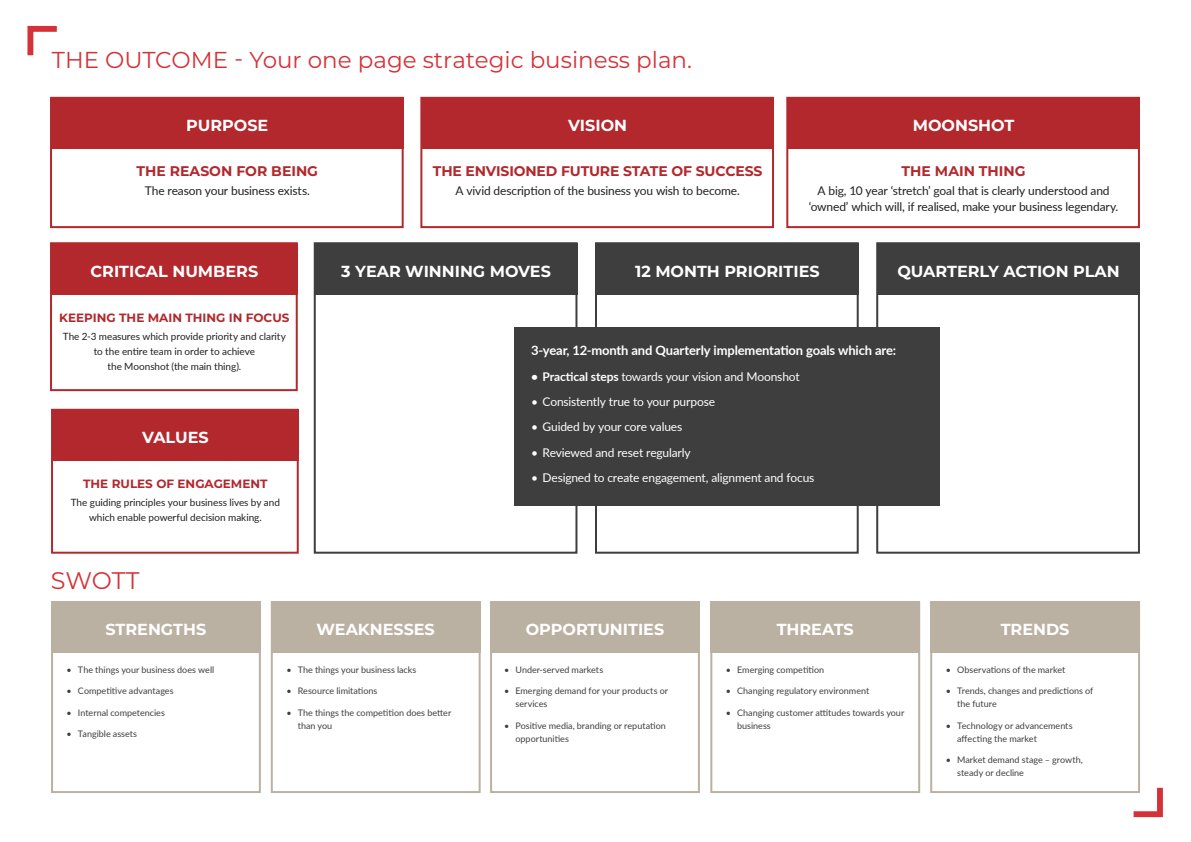
<style>
.page{position:relative;width:1191px;height:842px;background:#fff}
.page>*{position:absolute;margin:0;border:0;box-sizing:border-box;transform-origin:0 0}
.t1{font:24px "Montserrat";letter-spacing:-.005em;color:#d43238}
.t2{font:23px "Montserrat";color:#d43238}
.t3{font:700 16px "Montserrat";color:#fff}
.t4{font:700 14px "Montserrat";letter-spacing:-.01em;color:#b2282d}
.t5{font:700 13px "Lato";letter-spacing:-.01em;color:#fff}
.t6{font:12px/16px "Lato";letter-spacing:-.015em;color:#231f20;text-align:center}
.t7{font:12px "Lato";letter-spacing:-.015em;color:#fff}
.t8{font:700 12px "Montserrat";color:#b2282d}
.t9{font:10px/15px "Lato";letter-spacing:-.005em;color:#231f20;text-align:center}
.t10{font:9px/13px "Lato";color:#3e3e3f}
.s1{font-weight:700}
</style>
<div class="page">
<div style="left:50px;top:97px;width:354px;height:131px;border:2px solid #b2282d"></div>
<div style="left:50px;top:242px;width:248px;height:149px;border:2px solid #b2282d"></div>
<div style="left:51px;top:409px;width:248px;height:145px;border:2px solid #b2282d"></div>
<div style="left:51px;top:601px;width:210px;height:192px;border:2px solid #bbb1a3"></div>
<div style="left:271px;top:601px;width:209px;height:192px;border:2px solid #bbb1a3"></div>
<div style="left:490px;top:601px;width:210px;height:192px;border:2px solid #bbb1a3"></div>
<div style="left:710px;top:601px;width:210px;height:192px;border:2px solid #bbb1a3"></div>
<div style="left:930px;top:601px;width:210px;height:192px;border:2px solid #bbb1a3"></div>
<div style="left:420px;top:97px;width:354px;height:131px;border:2px solid #b2282d"></div>
<div style="left:786px;top:97px;width:354px;height:131px;border:2px solid #b2282d"></div>
<svg style="left:27px;top:26px;width:30px;height:29px"></svg>
<svg style="left:1133px;top:788px;width:29px;height:29px"></svg>
<div style="left:51px;top:98px;width:353px;height:51px;background:#b2282d"></div>
<div style="left:51px;top:243px;width:247px;height:51px;background:#b2282d"></div>
<div style="left:314px;top:242px;width:263px;height:312px;border:2px solid #3e3e3f"></div>
<div style="left:315px;top:243px;width:262px;height:51px;background:#3e3e3f"></div>
<div style="left:596px;top:243px;width:262px;height:51px;background:#3e3e3f"></div>
<div style="left:876px;top:242px;width:264px;height:312px;border:2px solid #3e3e3f"></div>
<div style="left:877px;top:243px;width:263px;height:51px;background:#3e3e3f"></div>
<div style="left:52px;top:410px;width:247px;height:51px;background:#b2282d"></div>
<div style="left:51px;top:601px;width:210px;height:51px;background:#bbb1a3"></div>
<div style="left:271px;top:601px;width:209px;height:51px;background:#bbb1a3"></div>
<div style="left:490px;top:601px;width:210px;height:51px;background:#bbb1a3"></div>
<div style="left:710px;top:601px;width:210px;height:51px;background:#bbb1a3"></div>
<div style="left:930px;top:601px;width:210px;height:51px;background:#bbb1a3"></div>
<div style="left:421px;top:98px;width:353px;height:51px;background:#b2282d"></div>
<div style="left:787px;top:98px;width:353px;height:51px;background:#b2282d"></div>
<div style="left:514px;top:328px;width:425px;height:178px;background:#3e3e3f"></div>
<h2 class="t2" style="left:52px;top:44px;width:642px">THE OUTCOME - Your one page strategic business plan.</h2>
<h3 class="t3" style="left:186px;top:114px;width:84px">PURPOSE</h3>
<h3 class="t4" style="left:137px;top:161px;width:183px">THE REASON FOR BEING</h3>
<h3 class="t6" style="left:145px;top:182px;width:167px">The reason your business exists.</h3>
<h3 class="t3" style="left:568px;top:114px;width:60px">VISION</h3>
<h3 class="t3" style="left:912px;top:114px;width:103px">MOONSHOT</h3>
<h3 class="t4" style="left:433px;top:161px;width:331px">THE ENVISIONED FUTURE STATE OF SUCCESS</h3>
<h3 class="t6" style="left:455px;top:182px;width:286px">A vivid description of the business you wish to become.</h3>
<h3 class="t4" style="left:901px;top:161px;width:125px">THE MAIN THING</h3>
<h3 class="t6" style="left:809px;top:182px;width:311px">A big, 10 year ‘stretch’ goal that is clearly understood and ‘owned’ which will, if realised, make your business legendary.</h3>
<h3 class="t3" style="left:91px;top:259px;width:169px">CRITICAL NUMBERS</h3>
<h3 class="t3" style="left:341px;top:259px;width:211px">3 YEAR WINNING MOVES</h3>
<h3 class="t3" style="left:635px;top:259px;width:186px">12 MONTH PRIORITIES</h3>
<h3 class="t3" style="left:897px;top:259px;width:224px">QUARTERLY ACTION PLAN</h3>
<h3 class="t8" style="left:59px;top:309px;width:232px">KEEPING THE MAIN THING IN FOCUS</h3>
<p class="t9" style="left:63px;top:329px;width:224px">The 2-3 measures which provide priority and clarity to the entire team in order to achieve<br>the Moonshot (the main thing).</p>
<h3 class="t3" style="left:142px;top:426px;width:68px">VALUES</h3>
<h3 class="t8" style="left:83px;top:475px;width:186px">THE RULES OF ENGAGEMENT</h3>
<p class="t9" style="left:71px;top:494px;width:211px">The guiding principles your business lives by and which enable powerful decision making.</p>
<h1 class="t1" style="left:51px;top:564px;width:90px">SWOTT</h1>
<h3 class="t5" style="left:531px;top:341px;width:367px">3-year, 12-month and Quarterly implementation goals which are:</h3>
<h3 class="t7" style="left:531px;top:368px;width:270px"><span class="s1">• Practical steps</span> towards your vision and Moonshot</h3>
<h3 class="t7" style="left:531px;top:393px;width:185px">• Consistently true to your purpose</h3>
<h3 class="t7" style="left:531px;top:418px;width:153px">• Guided by your core values</h3>
<h3 class="t7" style="left:531px;top:444px;width:161px">• Reviewed and reset regularly</h3>
<h3 class="t7" style="left:531px;top:469px;width:285px">• Designed to create engagement, alignment and focus</h3>
<h3 class="t3" style="left:106px;top:617px;width:102px">STRENGTHS</h3>
<h3 class="t3" style="left:316px;top:617px;width:120px">WEAKNESSES</h3>
<h3 class="t3" style="left:526px;top:617px;width:140px">OPPORTUNITIES</h3>
<h3 class="t3" style="left:776px;top:617px;width:79px">THREATS</h3>
<h3 class="t3" style="left:1000px;top:617px;width:70px">TRENDS</h3>
<p class="t10" style="left:67px;top:663px;width:149px">• The things your business does well</p>
<p class="t10" style="left:67px;top:684px;width:108px">• Competitive advantages</p>
<p class="t10" style="left:67px;top:706px;width:100px">• Internal competencies</p>
<p class="t10" style="left:67px;top:727px;width:72px">• Tangible assets</p>
<p class="t10" style="left:286px;top:663px;width:132px">• The things your business lacks</p>
<p class="t10" style="left:286px;top:684px;width:93px">• Resource limitations</p>
<p class="t10" style="left:298px;top:706px;width:155px;text-indent:-11px">• The things the competition does better than you</p>
<p class="t10" style="left:504px;top:663px;width:101px">• Under-served markets</p>
<p class="t10" style="left:515px;top:684px;width:154px;text-indent:-11px">• Emerging demand for your products or services</p>
<p class="t10" style="left:515px;top:719px;width:152px;text-indent:-11px">• Positive media, branding or reputation opportunities</p>
<p class="t10" style="left:726px;top:663px;width:100px">• Emerging competition</p>
<p class="t10" style="left:726px;top:684px;width:145px">• Changing regulatory environment</p>
<p class="t10" style="left:737px;top:706px;width:169px;text-indent:-11px">• Changing customer attitudes towards your business</p>
<p class="t10" style="left:945px;top:663px;width:121px">• Observations of the market</p>
<p class="t10" style="left:957px;top:684px;width:138px;text-indent:-11px">• Trends, changes and predictions of the future</p>
<p class="t10" style="left:957px;top:718px;width:117px;text-indent:-11px">• Technology or advancements affecting the market</p>
<p class="t10" style="left:957px;top:753px;width:127px;text-indent:-11px">• Market demand stage – growth, steady or decline</p>
</div>
